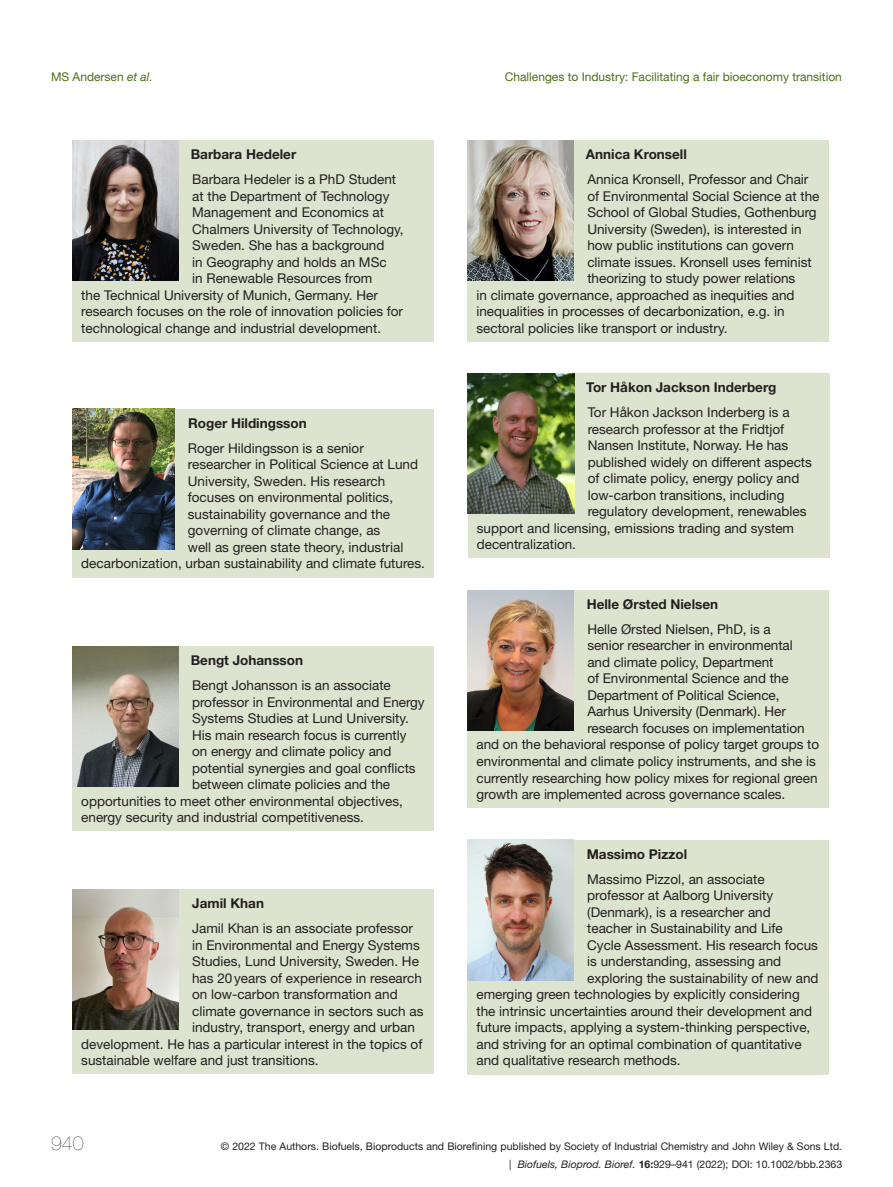
<style>
.page{position:relative;width:893px;height:1187px;background:#fff}
.page>*{position:absolute;margin:0;border:0;box-sizing:border-box;transform-origin:0 0}
.t1{font:200 19.5px "Helvetica Neue LT Std";color:#231f20}
.AU_BIO{font:13.5px "Helvetica Neue LT Std";color:#231f20}
.BIO_HD{font:700 13.5px "Helvetica Neue LT Std";color:#231f20}
.t2{font:12px "Helvetica Neue LT Std";color:#4e6e17}
.t3{font:10.5px/18px "Helvetica Neue LT Std";color:#231f20;text-align:right}
.s1{font-style:italic}
.s2{font-weight:700}
</style>
<div class="page">
<div style="left:72px;top:140px;width:362px;height:201px;background:#dce3cf"></div>
<img style="left:72px;top:140px;width:107px;height:141px">
<div style="left:72px;top:409px;width:362px;height:168px;background:#dce3cf"></div>
<img style="left:72px;top:409px;width:102px;height:140px">
<div style="left:72px;top:646px;width:362px;height:185px;background:#dce3cf"></div>
<img style="left:72px;top:646px;width:107px;height:140px">
<div style="left:72px;top:889px;width:362px;height:185px;background:#dce3cf"></div>
<img style="left:72px;top:889px;width:107px;height:140px">
<div style="left:467px;top:140px;width:362px;height:201px;background:#dce3cf"></div>
<img style="left:467px;top:140px;width:107px;height:141px">
<div style="left:468px;top:373px;width:361px;height:185px;background:#dce3cf"></div>
<img style="left:468px;top:373px;width:106px;height:141px">
<div style="left:467px;top:590px;width:362px;height:218px;background:#dce3cf"></div>
<img style="left:467px;top:590px;width:107px;height:140px">
<div style="left:467px;top:839px;width:362px;height:235px;background:#dce3cf"></div>
<img style="left:467px;top:839px;width:107px;height:141px">
<p class="t2" style="left:51px;top:69px;width:103px">MS Andersen <span class="s1">et al.</span></p>
<p class="t2" style="left:505px;top:69px;width:339px">Challenges to Industry: Facilitating a fair bioeconomy transition</p>
<p class="BIO_HD" style="left:191px;top:146px;width:107px">Barbara Hedeler</p>
<p class="AU_BIO" style="left:192px;top:171px;width:206px">Barbara Hedeler is a PhD Student</p>
<p class="AU_BIO" style="left:192px;top:188px;width:199px">at the Department of Technology</p>
<p class="AU_BIO" style="left:192px;top:204px;width:193px">Management and Economics at</p>
<p class="AU_BIO" style="left:192px;top:221px;width:213px">Chalmers University of Technology,</p>
<p class="AU_BIO" style="left:192px;top:237px;width:194px">Sweden. She has a background</p>
<p class="AU_BIO" style="left:192px;top:254px;width:196px">in Geography and holds an MSc</p>
<p class="AU_BIO" style="left:192px;top:270px;width:182px">in Renewable Resources from</p>
<p class="AU_BIO" style="left:81px;top:287px;width:298px">the Technical University of Munich, Germany. Her</p>
<p class="AU_BIO" style="left:81px;top:303px;width:323px">research focuses on the role of innovation policies for</p>
<p class="AU_BIO" style="left:81px;top:320px;width:301px">technological change and industrial development.</p>
<p class="BIO_HD" style="left:188px;top:414px;width:120px">Roger Hildingsson</p>
<p class="AU_BIO" style="left:188px;top:439px;width:177px">Roger Hildingsson is a senior</p>
<p class="AU_BIO" style="left:188px;top:456px;width:232px">researcher in Political Science at Lund</p>
<p class="AU_BIO" style="left:188px;top:472px;width:199px">University, Sweden. His research</p>
<p class="AU_BIO" style="left:188px;top:489px;width:207px">focuses on environmental politics,</p>
<p class="AU_BIO" style="left:188px;top:505px;width:204px">sustainability governance and the</p>
<p class="AU_BIO" style="left:188px;top:522px;width:194px">governing of climate change, as</p>
<p class="AU_BIO" style="left:188px;top:538px;width:217px">well as green state theory, industrial</p>
<p class="AU_BIO" style="left:81px;top:555px;width:345px">decarbonization, urban sustainability and climate futures.</p>
<p class="BIO_HD" style="left:191px;top:652px;width:114px">Bengt Johansson</p>
<p class="AU_BIO" style="left:192px;top:677px;width:200px">Bengt Johansson is an associate</p>
<p class="AU_BIO" style="left:192px;top:693px;width:234px">professor in Environmental and Energy</p>
<p class="AU_BIO" style="left:192px;top:710px;width:218px">Systems Studies at Lund University.</p>
<p class="AU_BIO" style="left:192px;top:726px;width:216px">His main research focus is currently</p>
<p class="AU_BIO" style="left:192px;top:743px;width:201px">on energy and climate policy and</p>
<p class="AU_BIO" style="left:192px;top:759px;width:225px">potential synergies and goal conflicts</p>
<p class="AU_BIO" style="left:192px;top:776px;width:200px">between climate policies and the</p>
<p class="AU_BIO" style="left:81px;top:792px;width:323px">opportunities to meet other environmental objectives,</p>
<p class="AU_BIO" style="left:81px;top:809px;width:284px">energy security and industrial competitiveness.</p>
<p class="BIO_HD" style="left:192px;top:894px;width:73px">Jamil Khan</p>
<p class="AU_BIO" style="left:192px;top:920px;width:222px">Jamil Khan is an associate professor</p>
<p class="AU_BIO" style="left:192px;top:936px;width:229px">in Environmental and Energy Systems</p>
<p class="AU_BIO" style="left:192px;top:953px;width:228px">Studies, Lund University, Sweden. He</p>
<p class="AU_BIO" style="left:192px;top:969px;width:231px">has 20years of experience in research</p>
<p class="AU_BIO" style="left:192px;top:986px;width:207px">on low-carbon transformation and</p>
<p class="AU_BIO" style="left:192px;top:1002px;width:233px">climate governance in sectors such as</p>
<p class="AU_BIO" style="left:192px;top:1019px;width:224px">industry, transport, energy and urban</p>
<p class="AU_BIO" style="left:81px;top:1035px;width:343px">development. He has a particular interest in the topics of</p>
<p class="AU_BIO" style="left:81px;top:1052px;width:239px">sustainable welfare and just transitions.</p>
<p class="BIO_HD" style="left:586px;top:146px;width:102px">Annica Kronsell</p>
<p class="AU_BIO" style="left:587px;top:171px;width:223px">Annica Kronsell, Professor and Chair</p>
<p class="AU_BIO" style="left:587px;top:188px;width:234px">of Environmental Social Science at the</p>
<p class="AU_BIO" style="left:587px;top:204px;width:231px">School of Global Studies, Gothenburg</p>
<p class="AU_BIO" style="left:587px;top:221px;width:216px">University (Sweden), is interested in</p>
<p class="AU_BIO" style="left:587px;top:237px;width:208px">how public institutions can govern</p>
<p class="AU_BIO" style="left:587px;top:254px;width:226px">climate issues. Kronsell uses feminist</p>
<p class="AU_BIO" style="left:587px;top:270px;width:209px">theorizing to study power relations</p>
<p class="AU_BIO" style="left:476px;top:287px;width:320px">in climate governance, approached as inequities and</p>
<p class="AU_BIO" style="left:476px;top:303px;width:310px">inequalities in processes of decarbonization, e.g. in</p>
<p class="AU_BIO" style="left:476px;top:320px;width:253px">sectoral policies like transport or industry.</p>
<p class="BIO_HD" style="left:586px;top:379px;width:192px">Tor Håkon Jackson Inderberg</p>
<p class="AU_BIO" style="left:588px;top:404px;width:203px">Tor Håkon Jackson Inderberg is a</p>
<p class="AU_BIO" style="left:588px;top:421px;width:198px">research professor at the Fridtjof</p>
<p class="AU_BIO" style="left:588px;top:437px;width:202px">Nansen Institute, Norway. He has</p>
<p class="AU_BIO" style="left:588px;top:454px;width:226px">published widely on different aspects</p>
<p class="AU_BIO" style="left:588px;top:470px;width:213px">of climate policy, energy policy and</p>
<p class="AU_BIO" style="left:588px;top:487px;width:198px">low-carbon transitions, including</p>
<p class="AU_BIO" style="left:588px;top:503px;width:220px">regulatory development, renewables</p>
<p class="AU_BIO" style="left:477px;top:520px;width:319px">support and licensing, emissions trading and system</p>
<p class="AU_BIO" style="left:477px;top:536px;width:101px">decentralization.</p>
<p class="BIO_HD" style="left:587px;top:595px;width:133px">Helle Ørsted Nielsen</p>
<p class="AU_BIO" style="left:587px;top:621px;width:185px">Helle Ørsted Nielsen, PhD, is a</p>
<p class="AU_BIO" style="left:587px;top:637px;width:207px">senior researcher in environmental</p>
<p class="AU_BIO" style="left:587px;top:654px;width:188px">and climate policy, Department</p>
<p class="AU_BIO" style="left:587px;top:670px;width:203px">of Environmental Science and the</p>
<p class="AU_BIO" style="left:587px;top:687px;width:194px">Department of Political Science,</p>
<p class="AU_BIO" style="left:587px;top:703px;width:200px">Aarhus University (Denmark). Her</p>
<p class="AU_BIO" style="left:587px;top:720px;width:219px">research focuses on implementation</p>
<p class="AU_BIO" style="left:476px;top:736px;width:344px">and on the behavioral response of policy target groups to</p>
<p class="AU_BIO" style="left:476px;top:753px;width:341px">environmental and climate policy instruments, and she is</p>
<p class="AU_BIO" style="left:476px;top:769px;width:343px">currently researching how policy mixes for regional green</p>
<p class="AU_BIO" style="left:476px;top:786px;width:310px">growth are implemented across governance scales.</p>
<p class="BIO_HD" style="left:587px;top:845px;width:102px">Massimo Pizzol</p>
<p class="AU_BIO" style="left:587px;top:870px;width:179px">Massimo Pizzol, an associate</p>
<p class="AU_BIO" style="left:587px;top:887px;width:187px">professor at Aalborg University</p>
<p class="AU_BIO" style="left:587px;top:903px;width:185px">(Denmark), is a researcher and</p>
<p class="AU_BIO" style="left:587px;top:920px;width:197px">teacher in Sustainability and Life</p>
<p class="AU_BIO" style="left:587px;top:936px;width:232px">Cycle Assessment. His research focus</p>
<p class="AU_BIO" style="left:587px;top:953px;width:196px">is understanding, assessing and</p>
<p class="AU_BIO" style="left:587px;top:969px;width:233px">exploring the sustainability of new and</p>
<p class="AU_BIO" style="left:476px;top:986px;width:325px">emerging green technologies by explicitly considering</p>
<p class="AU_BIO" style="left:476px;top:1002px;width:337px">the intrinsic uncertainties around their development and</p>
<p class="AU_BIO" style="left:476px;top:1019px;width:335px">future impacts, applying a system-thinking perspective,</p>
<p class="AU_BIO" style="left:476px;top:1035px;width:327px">and striving for an optimal combination of quantitative</p>
<p class="AU_BIO" style="left:476px;top:1052px;width:206px">and qualitative research methods.</p>
<h1 class="t1" style="left:51px;top:1131px;width:34px">940</h1>
<p class="t3" style="left:221px;top:1137px;width:623px">© 2022 The Authors. Biofuels, Bioproducts and Biorefining published by Society of Industrial Chemistry and John Wiley &amp; Sons Ltd. | <span class="s1">Biofuels, Bioprod. Bioref.</span> <span class="s2">16:</span>929–941 (2022); DOI: 10.1002/bbb.2363</p>
</div>
